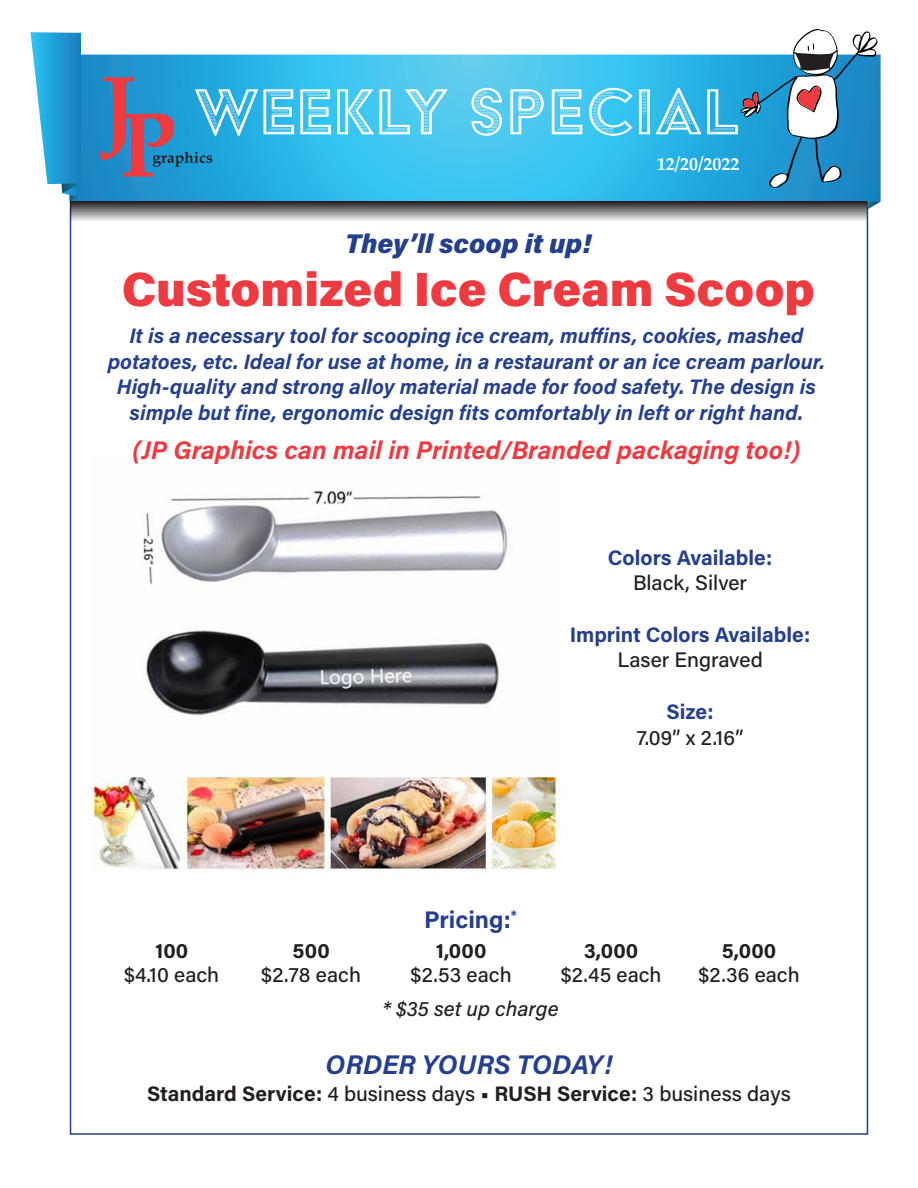
<style>
.page{position:relative;width:918px;height:1188px;background:#fff}
.page>*{position:absolute;margin:0;border:0;box-sizing:border-box;transform-origin:0 0}
.t1{font:75px "Acier BAT Text Gris";letter-spacing:.01em;color:#fff}
.t2{font:900 48px "Acumin Pro";color:#ee3a41}
.t3{font:italic 900 27px "Acumin Pro";color:#253f8e}
.t4{font:italic 700 27px "Acumin Pro";color:#253f8e}
.t5{font:italic 700 25.5px "Acumin Pro";color:#ee3a41}
.t6{font:700 24px "Acumin Pro";color:#253f8e}
.t7{font:italic 700 21px/25.5px "Acumin Pro";color:#253f8e;text-align:center}
.t8{font:700 21px "Acumin Pro";letter-spacing:.005em;color:#231f20}
.t9{font:700 21px/25.2px "Acumin Pro";color:#253f8e;text-align:center}
.t10{font:500 21px/25.2px "Acumin Pro";color:#231f20;text-align:center}
.t11{font:italic 500 21px "Acumin Pro";color:#231f20}
.t12{font:700 18px "Palatino";color:#fff}
.s1{font-weight:500;color:#231f20}
.s2{font-weight:700;color:#253f8e}
.s3{font-weight:500}
</style>
<div class="page">
<svg style="left:81px;top:55px;width:660px;height:146px;background:#34b9e9"></svg>
<svg style="left:31px;top:32px;width:50px;height:170px"></svg>
<div style="left:70px;top:201px;width:797px;height:20px;background:linear-gradient(to bottom,#1f1c1d,#e5e4e5)"></div>
<svg style="left:741px;top:29px;width:139px;height:180px"></svg>
<svg style="left:100px;top:77px;width:112px;height:100px;background:#4b81af"></svg>
<img style="left:91px;top:488px;width:470px;height:384px">
<p class="t1" style="left:194px;top:72px;width:547px">WEEKLY SPECIAL</p>
<p class="t12" style="left:657px;top:148px;width:84px">12/20/2022</p>
<p class="t3" style="left:345px;top:224px;width:248px">They’ll scoop it up!</p>
<p class="t2" style="left:122px;top:255px;width:695px">Customized Ice Cream Scoop</p>
<p class="t7" style="left:108px;top:322px;width:719px">It is a necessary tool for scooping ice cream, muffins, cookies, mashed potatoes, etc. Ideal for use at home, in a restaurant or an ice cream parlour.<br>High-quality and strong alloy material made for food safety. The design is simple but fine, ergonomic design fits comfortably in left or right hand.</p>
<p class="t5" style="left:132px;top:432px;width:669px">(JP Graphics can mail in Printed/Branded packaging too!)</p>
<p class="t9" style="left:608px;top:544px;width:166px">Colors Available:<br><span class="s1">Black, Silver</span></p>
<p class="t9" style="left:570px;top:621px;width:242px">Imprint Colors Available:<br><span class="s1">Laser Engraved</span></p>
<p class="t10" style="left:637px;top:699px;width:108px"><span class="s2">Size:<br></span>7.09” x 2.16”</p>
<p class="t6" style="left:424px;top:903px;width:94px">Pricing:<sup>*</sup></p>
<p class="t8" style="left:155px;top:936px;width:35px">100</p>
<p class="t8" style="left:293px;top:936px;width:39px">500</p>
<p class="t8" style="left:436px;top:936px;width:52px">1,000</p>
<p class="t8" style="left:584px;top:936px;width:56px">3,000</p>
<p class="t8" style="left:722px;top:936px;width:56px">5,000</p>
<p class="t10" style="left:124px;top:961px;width:97px">$4.10 each</p>
<p class="t10" style="left:261px;top:961px;width:101px">$2.78 each</p>
<p class="t10" style="left:411px;top:961px;width:103px">$2.53 each</p>
<p class="t10" style="left:561px;top:961px;width:102px">$2.45 each</p>
<p class="t10" style="left:699px;top:961px;width:103px">$2.36 each</p>
<p class="t11" style="left:383px;top:994px;width:178px">* $35 set up charge</p>
<p class="t4" style="left:326px;top:1045px;width:288px">ORDER YOURS TODAY!</p>
<p class="t8" style="left:147px;top:1079px;width:645px">Standard Service: <span class="s3">4 business days</span> • RUSH Service: <span class="s3">3 business days</span></p>
</div>
